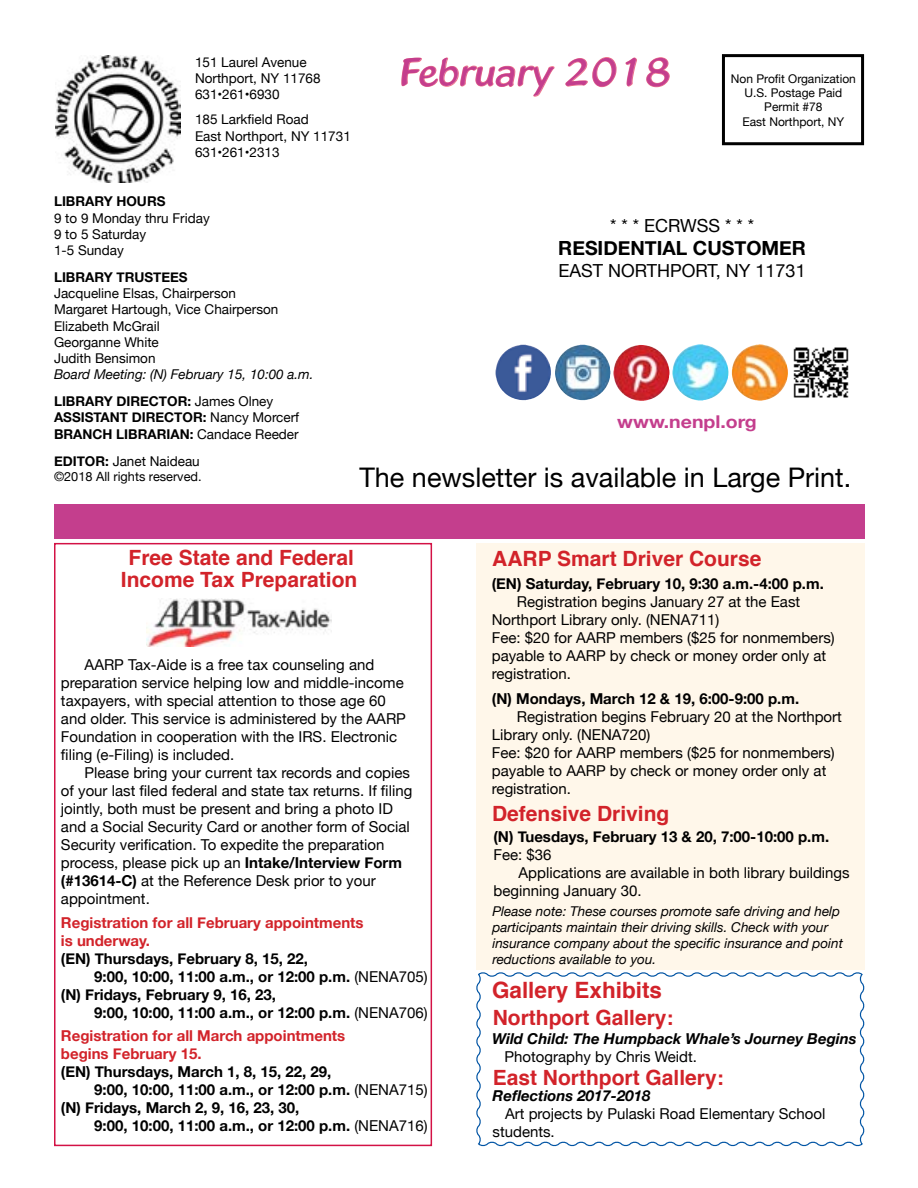
<style>
.page{position:relative;width:918px;height:1188px;background:#fff}
.page>*{position:absolute;margin:0;border:0;box-sizing:border-box;transform-origin:0 0}
.t1{font:italic 42px "Blacklight D";color:#c43e8d}
.t2{font:27px "Helvetica Neue";color:#000}
.t3{font:700 22.5px "Helvetica";color:#d2232a}
.t4{font:700 21px/21.9px "Helvetica";color:#d2232a;text-align:center}
.t5{font:700 19.5px "Helvetica Neue";color:#000}
.t6{font:18px "Helvetica Neue";color:#000}
.t7{font:700 17.7px "Helvetica Neue";color:#c43e8d;scale:1.11 1}
.t8{font:15px/18px "Helvetica Neue";color:#000}
.t9{font:700 15px "Helvetica Neue";color:#000}
.t10{font:700 15px/18px "Helvetica Neue";color:#d2232a}
.t11{font:italic 700 15px "Helvetica Neue";color:#000}
.t12{font:13.5px/16.2px "Helvetica Neue";color:#000}
.t13{font:italic 13.5px/16.2px "Helvetica Neue";color:#000}
.t14{font:700 13.5px/16.2px "Helvetica Neue";color:#000}
.t15{font:12.75px "Helvetica Neue";color:#000}
.t16{font:12px/14.4px "Helvetica Neue";color:#000;text-align:center}
.s1{font-weight:700;font-style:normal}
.s2{font-style:normal}
.s3{font-weight:400}
.s4{font-weight:700}
</style>
<div class="page">
<svg style="left:401px;top:57px;width:154px;height:40px"></svg>
<svg style="left:565px;top:57px;width:52px;height:30px"></svg>
<svg style="left:625px;top:57px;width:12px;height:30px"></svg>
<svg style="left:646px;top:57px;width:24px;height:31px"></svg>
<div style="left:722px;top:54px;width:142px;height:91px;border:3px solid #000"></div>
<img style="left:56px;top:56px;width:124px;height:126px">
<div style="left:54px;top:504px;width:810px;height:35px;background:#c43e8d"></div>
<div style="left:54px;top:543px;width:378px;height:603px;border:2px solid #d31245"></div>
<img style="left:147px;top:598px;width:185px;height:48px">
<div style="left:476px;top:544px;width:389px;height:426px;background:#fff7ea"></div>
<img style="left:793px;top:347px;width:56px;height:51px">
<img style="left:496px;top:345px;width:55px;height:55px">
<img style="left:555px;top:345px;width:53px;height:55px">
<img style="left:613px;top:345px;width:56px;height:56px">
<img style="left:673px;top:344px;width:56px;height:56px">
<img style="left:732px;top:344px;width:56px;height:57px">
<svg style="left:476px;top:972px;width:389px;height:175px"></svg>
<p class="t12" style="left:195px;top:55px;width:127px">151 Laurel Avenue<br>Northport, NY 11768<br>631•261•6930</p>
<p class="t12" style="left:195px;top:112px;width:157px">185 Larkfield Road<br>East Northport, NY 11731<br>631•261•2313</p>
<h1 class="t1" style="left:403px;top:46px;width:288px">February 2018</h1>
<p class="t16" style="left:731px;top:72px;width:126px">Non Profit Organization<br>U.S. Postage Paid<br>Permit #78<br>East Northport, NY</p>
<p class="t14" style="left:54px;top:194px;width:113px">LIBRARY HOURS</p>
<p class="t12" style="left:54px;top:210px;width:157px">9 to 9 Monday thru Friday<br>9 to 5 Saturday<br>1-5 Sunday</p>
<p class="t14" style="left:54px;top:269px;width:135px">LIBRARY TRUSTEES</p>
<p class="t12" style="left:54px;top:286px;width:226px">Jacqueline Elsas, Chairperson<br>Margaret Hartough, Vice Chairperson<br>Elizabeth McGrail<br>Georganne White<br>Judith Bensimon</p>
<p class="t13" style="left:54px;top:362px;width:261px;line-height:27px">Board Meeting: (N) February 15, 10:00 a.m.<br><span class="s1">LIBRARY DIRECTOR:</span> <span class="s2">James Olney</span></p>
<p class="t14" style="left:54px;top:410px;width:247px">ASSISTANT DIRECTOR: <span class="s3">Nancy Morcerf<br></span>BRANCH LIBRARIAN: <span class="s3">Candace Reeder</span></p>
<p class="t12" style="left:54px;top:453px;width:147px"><span class="s4">EDITOR:</span> Janet Naideau</p>
<p class="t15" style="left:54px;top:467px;width:149px">©2018 All rights reserved.</p>
<h2 class="t2" style="left:359px;top:458px;width:493px">The newsletter is available in Large Print.</h2>
<p class="t6" style="left:610px;top:213px;width:146px">* * * ECRWSS * * *</p>
<h3 class="t5" style="left:558px;top:233px;width:249px">RESIDENTIAL CUSTOMER</h3>
<p class="t6" style="left:559px;top:258px;width:249px">EAST NORTHPORT, NY 11731</p>
<p class="t7" style="left:617px;top:408px;width:127px">www.nenpl.org</p>
<h3 class="t4" style="left:121px;top:547px;width:238px">Free State and Federal<br>Income Tax Preparation</h3>
<p class="t8" style="left:61px;top:656px;width:347px;text-indent:24px">AARP Tax-Aide is a free tax counseling and preparation service helping low and middle-income taxpayers, with special attention to those age 60 and older. This service is administered by the AARP Foundation in cooperation with the IRS. Electronic filing (e-Filing) is included.</p>
<p class="t8" style="left:61px;top:764px;width:353px;text-indent:24px">Please bring your current tax records and copies of your last filed federal and state tax returns. If filing jointly, both must be present and bring a photo ID and a Social Security Card or another form of Social Security verification. To expedite the preparation process, please pick up an <span class="s4">Intake/Interview Form (#13614-C)</span> at the Reference Desk prior to your appointment.</p>
<p class="t10" style="left:61px;top:914px;width:304px">Registration for all February appointments is underway.</p>
<p class="t9" style="left:61px;top:946px;width:249px">(EN) Thursdays, February 8, 15, 22,</p>
<p class="t9" style="left:94px;top:964px;width:335px">9:00, 10:00, 11:00 a.m., or 12:00 p.m. <span class="s3">(NENA705)</span></p>
<p class="t9" style="left:61px;top:982px;width:217px">(N) Fridays, February 9, 16, 23,</p>
<p class="t9" style="left:94px;top:1000px;width:335px">9:00, 10:00, 11:00 a.m., or 12:00 p.m. <span class="s3">(NENA706)</span></p>
<p class="t10" style="left:61px;top:1027px;width:286px">Registration for all March appointments begins February 15.</p>
<p class="t9" style="left:61px;top:1060px;width:272px">(EN) Thursdays, March 1, 8, 15, 22, 29,</p>
<p class="t9" style="left:94px;top:1078px;width:335px">9:00, 10:00, 11:00 a.m., or 12:00 p.m. <span class="s3">(NENA715)</span></p>
<p class="t9" style="left:61px;top:1096px;width:240px">(N) Fridays, March 2, 9, 16, 23, 30,</p>
<p class="t9" style="left:94px;top:1114px;width:335px">9:00, 10:00, 11:00 a.m., or 12:00 p.m. <span class="s3">(NENA716)</span></p>
<h3 class="t4" style="left:492px;top:548px;width:271px">AARP Smart Driver Course</h3>
<p class="t9" style="left:492px;top:572px;width:334px">(EN) Saturday, February 10, 9:30 a.m.-4:00 p.m.</p>
<p class="t8" style="left:492px;top:594px;width:344px;text-indent:25px">Registration begins January 27 at the East Northport Library only. (NENA711)<br>Fee: $20 for AARP members ($25 for nonmembers) payable to AARP by check or money order only at registration.</p>
<p class="t9" style="left:492px;top:687px;width:309px">(N) Mondays, March 12 &amp; 19, 6:00-9:00 p.m.</p>
<p class="t8" style="left:492px;top:709px;width:352px;text-indent:25px">Registration begins February 20 at the Northport Library only. (NENA720)<br>Fee: $20 for AARP members ($25 for nonmembers) payable to AARP by check or money order only at registration.</p>
<p class="t9" style="left:494px;top:825px;width:337px">(N) Tuesdays, February 13 &amp; 20, 7:00-10:00 p.m.</p>
<p class="t8" style="left:494px;top:846px;width:60px">Fee: $36</p>
<p class="t8" style="left:519px;top:864px;width:333px">Applications are available in both library buildings</p>
<p class="t8" style="left:494px;top:882px;width:150px">beginning January 30.</p>
<h3 class="t4" style="left:492px;top:803px;width:179px">Defensive Driving</h3>
<p class="t13" style="left:492px;top:904px;width:352px">Please note: These courses promote safe driving and help participants maintain their driving skills. Check with your insurance company about the specific insurance and point reductions available to you.</p>
<h3 class="t3" style="left:492px;top:972px;width:172px">Gallery Exhibits</h3>
<p class="t11" style="left:492px;top:1026px;width:366px">Wild Child: The Humpback Whale’s Journey Begins</p>
<p class="t8" style="left:505px;top:1048px;width:194px">Photography by Chris Weidt.</p>
<h3 class="t4" style="left:493px;top:1007px;width:182px">Northport Gallery:</h3>
<h3 class="t4" style="left:493px;top:1067px;width:233px">East Northport Gallery:</h3>
<p class="t11" style="left:493px;top:1084px;width:159px">Reflections 2017-2018</p>
<p class="t8" style="left:493px;top:1105px;width:334px;text-indent:13px">Art projects by Pulaski Road Elementary School students.</p>
</div>
